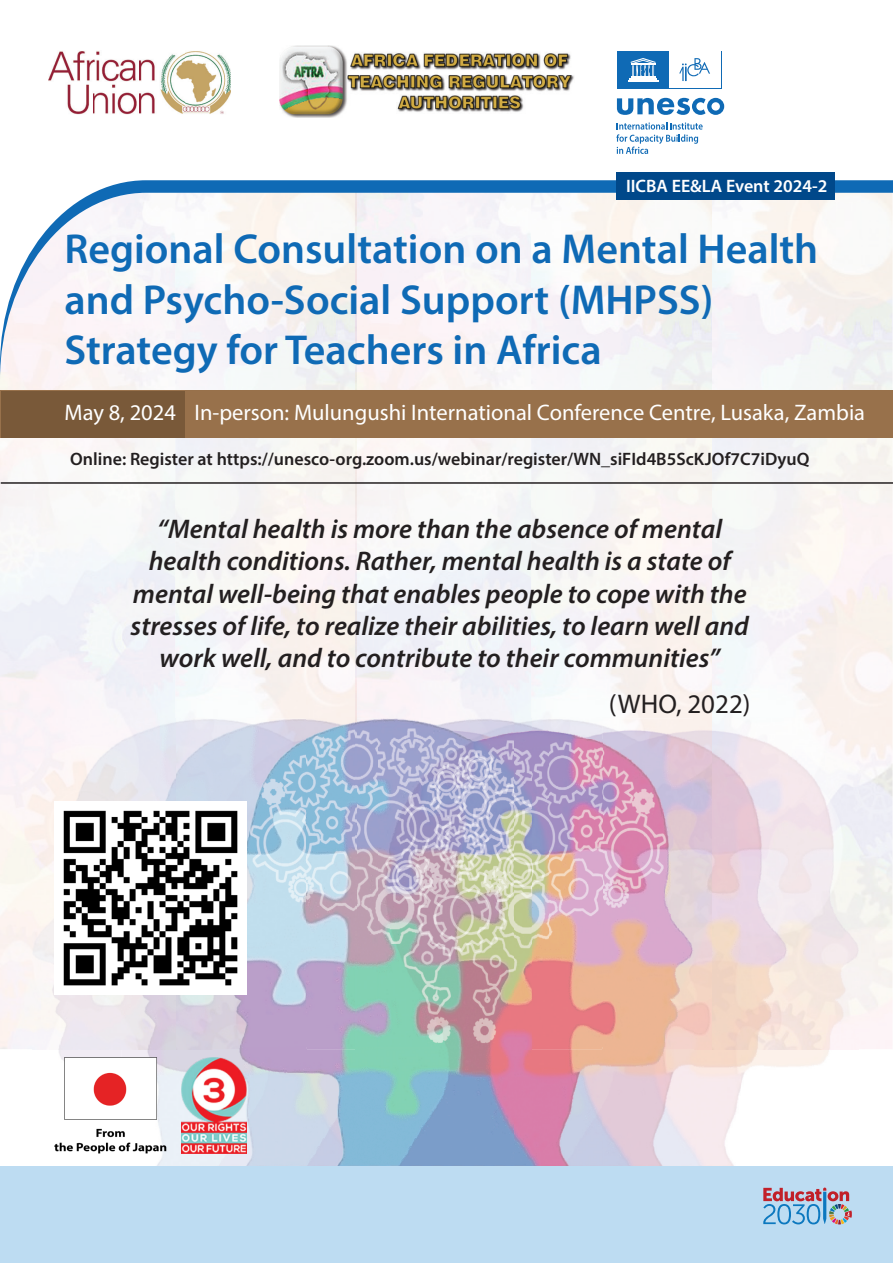
<style>
.page{position:relative;width:893px;height:1263px;background:#fff}
.page>*{position:absolute;margin:0;border:0;box-sizing:border-box;transform-origin:0 0}
.t1{font:600 42px/50.4px "Myriad Pro";color:#0f6ab5}
.t2{font:italic 600 27px/32.4px "Myriad Pro";color:#231f20;text-align:center}
.t3{font:27px "Myriad Pro";color:#231f20}
.t4{font:22.5px "Myriad Pro";color:#fff}
.t5{font:600 18px "Myriad Pro";color:#231f20}
.t6{font:600 18px "Myriad Pro";color:#fff}
</style>
<div class="page">
<img style="left:694px;top:719px;width:165px;height:330px">
<img style="left:33px;top:719px;width:180px;height:330px">
<img style="left:696px;top:719px;width:46px;height:448px">
<img style="left:741px;top:1049px;width:46px;height:118px">
<img style="left:122px;top:1049px;width:480px;height:118px">
<img style="left:602px;top:719px;width:92px;height:448px">
<img style="left:213px;top:719px;width:94px;height:448px">
<img style="left:531px;top:719px;width:71px;height:21px">
<img style="left:307px;top:719px;width:206px;height:9px">
<img style="left:307px;top:1047px;width:295px;height:2px">
<img style="left:245px;top:727px;width:133px;height:320px">
<img style="left:513px;top:728px;width:35px;height:12px">
<img style="left:355px;top:728px;width:1px;height:318px">
<img style="left:378px;top:728px;width:135px;height:12px">
<img style="left:378px;top:740px;width:292px;height:307px">
<div style="left:1px;top:1167px;width:892px;height:96px;background:#bddcf2"></div>
<div style="left:0;top:390px;width:893px;height:48px;background:#98714b"></div>
<div style="left:1px;top:391px;width:183px;height:46px;background:#795939"></div>
<hr style="left:1px;top:482px;width:892px;height:2px;background:#231f20">
<img style="left:54px;top:1058px;width:112px;height:96px">
<svg style="left:763px;top:1187px;width:89px;height:37px"></svg>
<img style="left:181px;top:1058px;width:66px;height:96px">
<img style="left:55px;top:802px;width:192px;height:192px">
<div style="left:0;top:366px;width:893px;height:14px;background:#f6f6f7"></div>
<svg style="left:0;top:51px;width:893px;height:315px"></svg>
<div style="left:617px;top:51px;width:104px;height:38px;background:#0f6ab5"></div>
<div style="left:669px;top:52px;width:52px;height:36px;background:#fff"></div>
<svg style="left:617px;top:98px;width:107px;height:17px"></svg>
<svg style="left:679px;top:58px;width:31px;height:23px"></svg>
<hr style="left:628px;top:80px;width:30px;height:1px;background:#fff">
<svg style="left:629px;top:58px;width:28px;height:22px"></svg>
<svg style="left:616px;top:122px;width:87px;height:32px"></svg>
<img style="left:279px;top:45px;width:296px;height:73px">
<img style="left:48px;top:51px;width:183px;height:64px">
<div style="left:616px;top:173px;width:219px;height:27px;background:#00488a"></div>
<p class="t6" style="left:626px;top:175px;width:203px">IICBA EE&amp;LA Event 2024-2</p>
<p class="t1" style="left:64px;top:223px;width:755px">Regional Consultation on a Mental Health and Psycho-Social Support (MHPSS)</p>
<p class="t1" style="left:64px;top:324px;width:539px">Strategy for Teachers in Africa</p>
<p class="t4" style="left:64px;top:399px;width:113px">May 8, 2024</p>
<p class="t4" style="left:194px;top:399px;width:672px">In-person: Mulungushi International Conference Centre, Lusaka, Zambia</p>
<p class="t5" style="left:70px;top:447px;width:741px">Online: Register at https://unesco-org.zoom.us/webinar/register/WN_siFId4B5ScKJOf7C7iDyuQ</p>
<p class="t2" style="left:131px;top:512px;width:620px">“Mental health is more than the absence of mental health conditions. Rather, mental health is a state of mental well-being that enables people to cope with the stresses of life, to realize their abilities, to learn well and work well, and to contribute to their communities”</p>
<p class="t3" style="left:609px;top:688px;width:143px">(WHO, 2022)</p>
</div>
